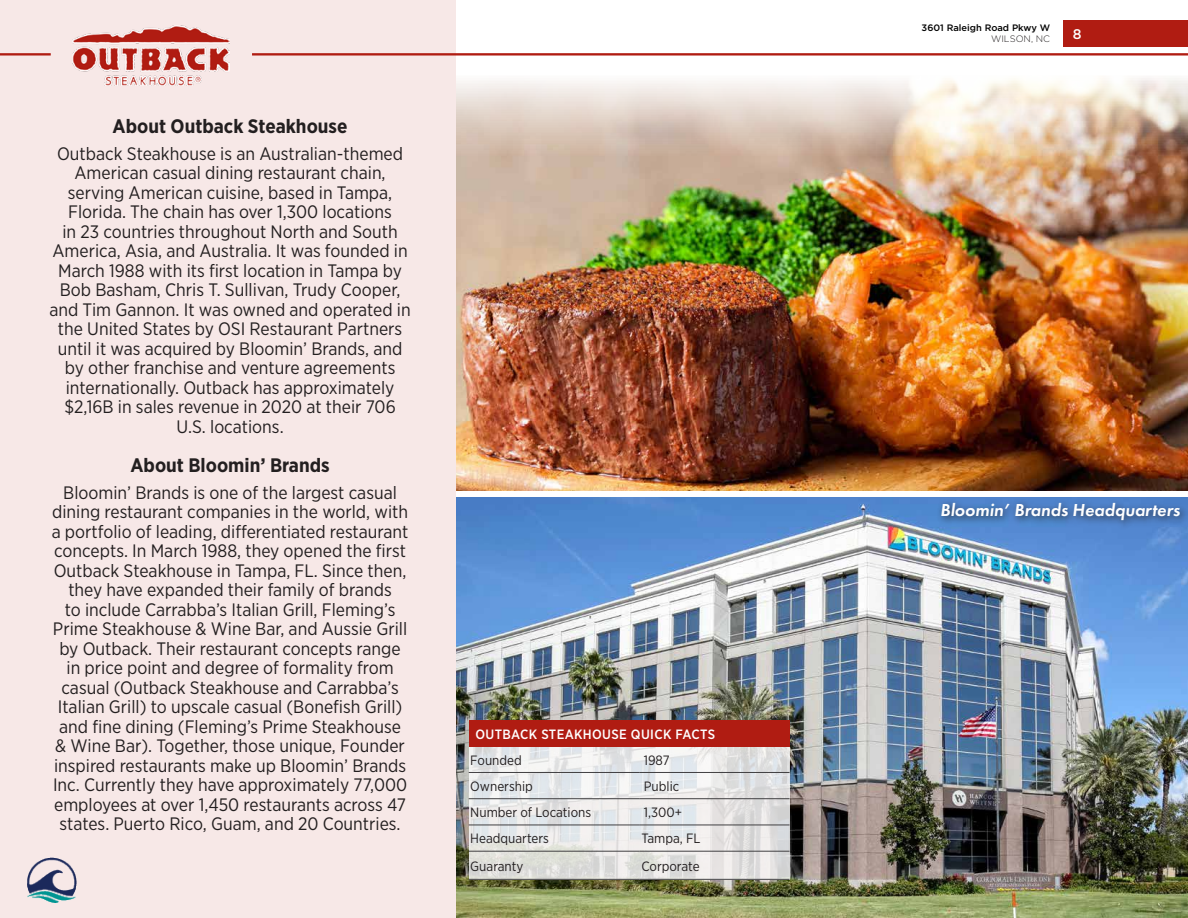
<style>
.page{position:relative;width:1188px;height:918px;background:#fff}
.page>*{position:absolute;margin:0;border:0;box-sizing:border-box;transform-origin:0 0}
.t1{font:700 19.5px "Gotham Narrow";color:#231f20}
.t2{font:18px/19.5px "Gotham Narrow";color:#231f20;text-align:center}
.t3{font:italic 600 18px "Futura PT";color:#fff}
.t4{font:500 13.95px "Gotham";color:#fff}
.t5{font:13.5px "Gotham Narrow";color:#231f20}
.t6{font:500 13.5px "Gotham Narrow";letter-spacing:.025em;color:#fff}
.t7{font:500 9.3px "Gotham";color:#000}
.t8{font:300 9.3px "Gotham";color:#231f20}
</style>
<div class="page">
<img style="left:455px;top:498px;width:733px;height:420px">
<img style="left:455px;top:76px;width:733px;height:414px">
<div style="left:0;top:0;width:455px;height:918px;background:#f7e8e7"></div>
<svg style="left:469px;top:746px;width:321px;height:133px"></svg>
<div style="left:469px;top:720px;width:321px;height:26px;background:#b01c12"></div>
<hr style="left:469px;top:772px;width:171px;height:1px;background:#414042">
<hr style="left:640px;top:772px;width:150px;height:1px;background:#414042">
<hr style="left:469px;top:798px;width:171px;height:1px;background:#414042">
<hr style="left:640px;top:798px;width:150px;height:1px;background:#414042">
<hr style="left:469px;top:825px;width:171px;height:1px;background:#414042">
<hr style="left:640px;top:825px;width:150px;height:1px;background:#414042">
<hr style="left:469px;top:851px;width:171px;height:1px;background:#414042">
<hr style="left:640px;top:851px;width:150px;height:1px;background:#414042">
<hr style="left:469px;top:879px;width:171px;height:1px;background:#414042">
<hr style="left:640px;top:879px;width:150px;height:1px;background:#414042">
<div style="left:936px;top:498px;width:252px;height:32px;background:#231f20;opacity:.75"></div>
<img style="left:73px;top:26px;width:156px;height:59px">
<div style="left:1063px;top:20px;width:125px;height:27px;background:#b01c12"></div>
<hr style="left:252px;top:53px;width:936px;height:3px;background:#b01c12">
<hr style="left:0;top:53px;width:51px;height:3px;background:#b01c12">
<img style="left:28px;top:857px;width:48px;height:45px">
<p class="t1" style="left:113px;top:113px;width:236px">About Outback Steakhouse</p>
<p class="t2" style="left:49px;top:143px;width:363px">Outback Steakhouse is an Australian-themed American casual dining restaurant chain, serving American cuisine, based in Tampa, Florida. The chain has over 1,300 locations<br>in 23 countries throughout North and South America, Asia, and Australia. It was founded in March 1988 with its first location in Tampa by Bob Basham, Chris T. Sullivan, Trudy Cooper, and Tim Gannon. It was owned and operated in the United States by OSI Restaurant Partners until it was acquired by Bloomin’ Brands, and by other franchise and venture agreements internationally. Outback has approximately $2,16B in sales revenue in 2020 at their 706<br>U.S. locations.</p>
<p class="t1" style="left:130px;top:452px;width:201px">About Bloomin’ Brands</p>
<p class="t2" style="left:52px;top:482px;width:358px">Bloomin’ Brands is one of the largest casual dining restaurant companies in the world, with a portfolio of leading, differentiated restaurant concepts. In March 1988, they opened the first Outback Steakhouse in Tampa, FL. Since then, they have expanded their family of brands<br>to include Carrabba’s Italian Grill, Fleming’s Prime Steakhouse &amp; Wine Bar, and Aussie Grill by Outback. Their restaurant concepts range in price point and degree of formality from casual (Outback Steakhouse and Carrabba’s Italian Grill) to upscale casual (Bonefish Grill) and fine dining (Fleming’s Prime Steakhouse &amp; Wine Bar). Together, those unique, Founder inspired restaurants make up Bloomin’ Brands Inc. Currently they have approximately 77,000 employees at over 1,450 restaurants across 47 states. Puerto Rico, Guam, and 20 Countries.</p>
<p class="t6" style="left:475px;top:725px;width:241px">OUTBACK STEAKHOUSE QUICK FACTS</p>
<p class="t5" style="left:470px;top:752px;width:53px">Founded</p>
<p class="t5" style="left:644px;top:752px;width:28px">1987</p>
<p class="t5" style="left:470px;top:778px;width:64px">Ownership</p>
<p class="t5" style="left:644px;top:778px;width:37px">Public</p>
<p class="t5" style="left:470px;top:804px;width:122px">Number of Locations</p>
<p class="t5" style="left:644px;top:804px;width:40px">1,300+</p>
<p class="t5" style="left:470px;top:830px;width:80px">Headquarters</p>
<p class="t5" style="left:641px;top:830px;width:61px">Tampa, FL</p>
<p class="t5" style="left:470px;top:858px;width:55px">Guaranty</p>
<p class="t5" style="left:641px;top:858px;width:60px">Corporate</p>
<p class="t7" style="left:922px;top:22px;width:130px">3601 Raleigh Road Pkwy W</p>
<p class="t8" style="left:991px;top:33px;width:61px">WILSON, NC</p>
<p class="t4" style="left:1073px;top:25px;width:10px">8</p>
<p class="t3" style="left:940px;top:499px;width:241px">Bloomin’ Brands Headquarters</p>
</div>
